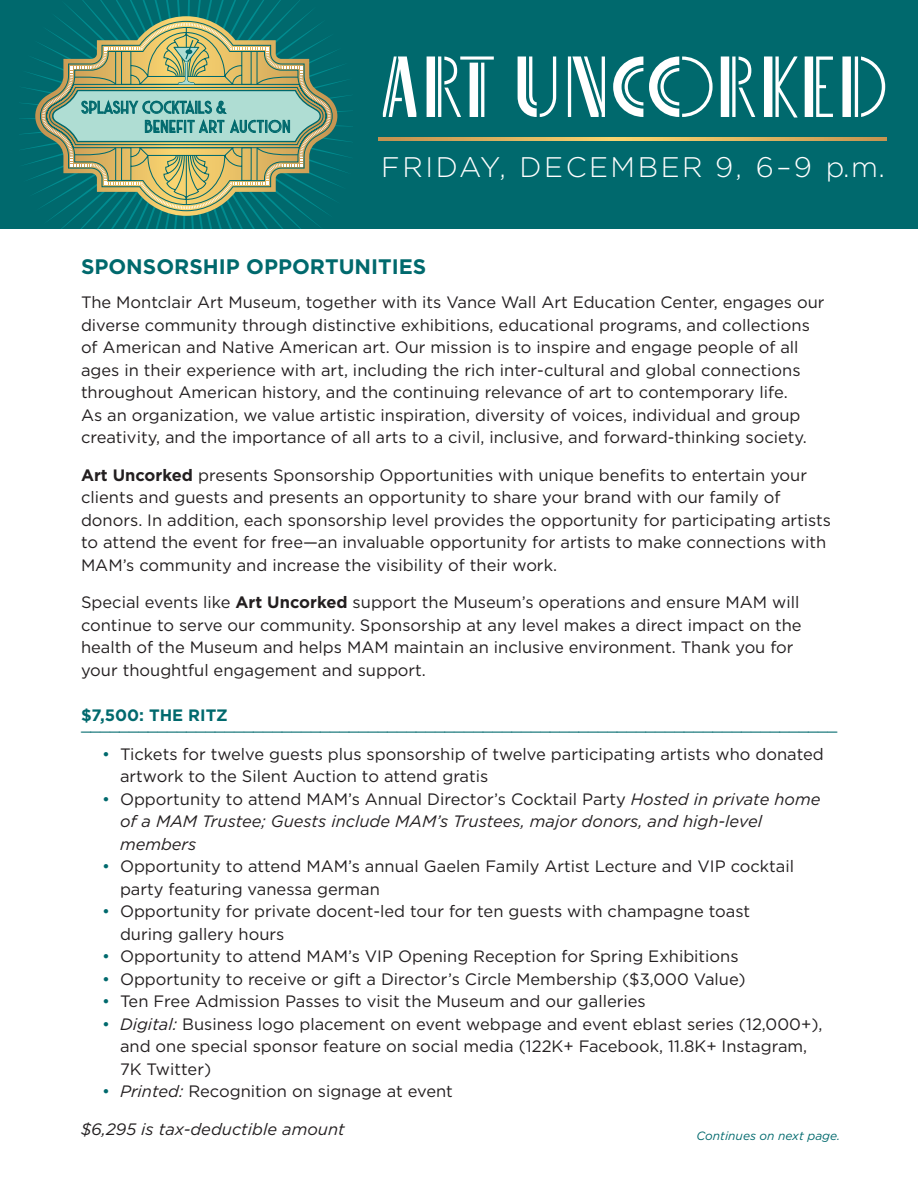
<style>
.page{position:relative;width:918px;height:1188px;background:#fff}
.page>*{position:absolute;margin:0;border:0;box-sizing:border-box;transform-origin:0 0}
.t1{font:86.4px "Sisters Four";color:#fff}
.t2{font:300 28.35px "Gotham";letter-spacing:.09em;color:#fff}
.t3{font:700 21px "Gotham";color:#00696d}
.t4{font:17.4px/19.2px "Haarlem Deco DEMO";letter-spacing:.03em;color:#00696d}
.t5{font:16.5px/22.5px "Gotham";color:#231f20}
.t6{font:italic 16.5px/22.5px "Gotham";color:#231f20}
.t7{font:16.5px "Gotham";color:#00696d}
.t8{font:700 16.5px "Gotham";color:#00696d}
.t9{font:italic 12px "Gotham";color:#00696d}
.s1{font-weight:700}
.s2{color:#00696d}
.s3{font-style:normal;color:#00696d}
.s4{font-style:normal}
.s5{font-style:italic}
</style>
<div class="page">
<div style="left:0;top:0;width:918px;height:229px;background:#00696d"></div>
<svg style="left:20px;top:0;width:332px;height:229px"></svg>
<svg style="left:379px;top:138px;width:507px;height:2px"></svg>
<p class="t4" style="left:145px;top:98px;width:147px;text-indent:-63px">SPLASHY COCKTAILS &amp;<br>BENEFIT ART AUCTION</p>
<p class="t1" style="left:379px;top:24px;width:510px">ART UNCORKED</p>
<p class="t2" style="left:381px;top:149px;width:505px">FRIDAY, DECEMBER 9, 6–9 p.m.</p>
<p class="t3" style="left:81px;top:252px;width:347px">SPONSORSHIP OPPORTUNITIES</p>
<p class="t5" style="left:81px;top:291px;width:745px">The Montclair Art Museum, together with its Vance Wall Art Education Center, engages our diverse community through distinctive exhibitions, educational programs, and collections of American and Native American art. Our mission is to inspire and engage people of all ages in their experience with art, including the rich inter-cultural and global connections throughout American history, and the continuing relevance of art to contemporary life.<br>As an organization, we value artistic inspiration, diversity of voices, individual and group creativity, and the importance of all arts to a civil, inclusive, and forward-thinking society.</p>
<p class="t5" style="left:81px;top:463px;width:752px"><span class="s1">Art Uncorked</span> presents Sponsorship Opportunities with unique benefits to entertain your clients and guests and presents an opportunity to share your brand with our family of donors. In addition, each sponsorship level provides the opportunity for participating artists to attend the event for free—an invaluable opportunity for artists to make connections with MAM’s community and increase the visibility of their work.</p>
<p class="t5" style="left:81px;top:591px;width:722px">Special events like <span class="s1">Art Uncorked</span> support the Museum’s operations and ensure MAM will continue to serve our community. Sponsorship at any level makes a direct impact on the health of the Museum and helps MAM maintain an inclusive environment. Thank you for</p>
<p class="t5" style="left:81px;top:658px;width:347px">your thoughtful engagement and support.</p>
<p class="t8" style="left:81px;top:704px;width:149px">$7,500: THE RITZ</p>
<p class="t7" style="left:81px;top:713px;width:758px">_______________________________________________________________________________</p>
<p class="t5" style="left:120px;top:742px;width:705px;text-indent:-18px"><span class="s2">•</span> Tickets for twelve guests plus sponsorship of twelve participating artists who donated artwork to the Silent Auction to attend gratis</p>
<p class="t6" style="left:120px;top:787px;width:702px;text-indent:-18px"><span class="s3">•</span> <span class="s4">Opportunity to attend MAM’s Annual Director’s Cocktail Party</span> Hosted in private home of a MAM Trustee; Guests include MAM’s Trustees, major donors, and high-level members</p>
<p class="t5" style="left:120px;top:855px;width:676px;text-indent:-18px"><span class="s2">•</span> Opportunity to attend MAM’s annual Gaelen Family Artist Lecture and VIP cocktail party featuring vanessa german</p>
<p class="t5" style="left:120px;top:900px;width:632px;text-indent:-18px"><span class="s2">•</span> Opportunity for private docent-led tour for ten guests with champagne toast during gallery hours</p>
<p class="t5" style="left:102px;top:945px;width:638px"><span class="s2">•</span> Opportunity to attend MAM’s VIP Opening Reception for Spring Exhibitions</p>
<p class="t5" style="left:102px;top:967px;width:645px"><span class="s2">•</span> Opportunity to receive or gift a Director’s Circle Membership ($3,000 Value)</p>
<p class="t5" style="left:102px;top:990px;width:545px"><span class="s2">•</span> Ten Free Admission Passes to visit the Museum and our galleries</p>
<p class="t5" style="left:120px;top:1012px;width:704px;text-indent:-18px"><span class="s2">•</span> <span class="s5">Digital:</span> Business logo placement on event webpage and event eblast series (12,000+), and one special sponsor feature on social media (122K+ Facebook, 11.8K+ Instagram,<br>7K Twitter)</p>
<p class="t5" style="left:102px;top:1080px;width:352px"><span class="s2">•</span> <span class="s5">Printed:</span> Recognition on signage at event</p>
<p class="t6" style="left:81px;top:1117px;width:265px">$6,295 is tax-deductible amount</p>
<p class="t9" style="left:697px;top:1128px;width:145px">Continues on next page.</p>
</div>
